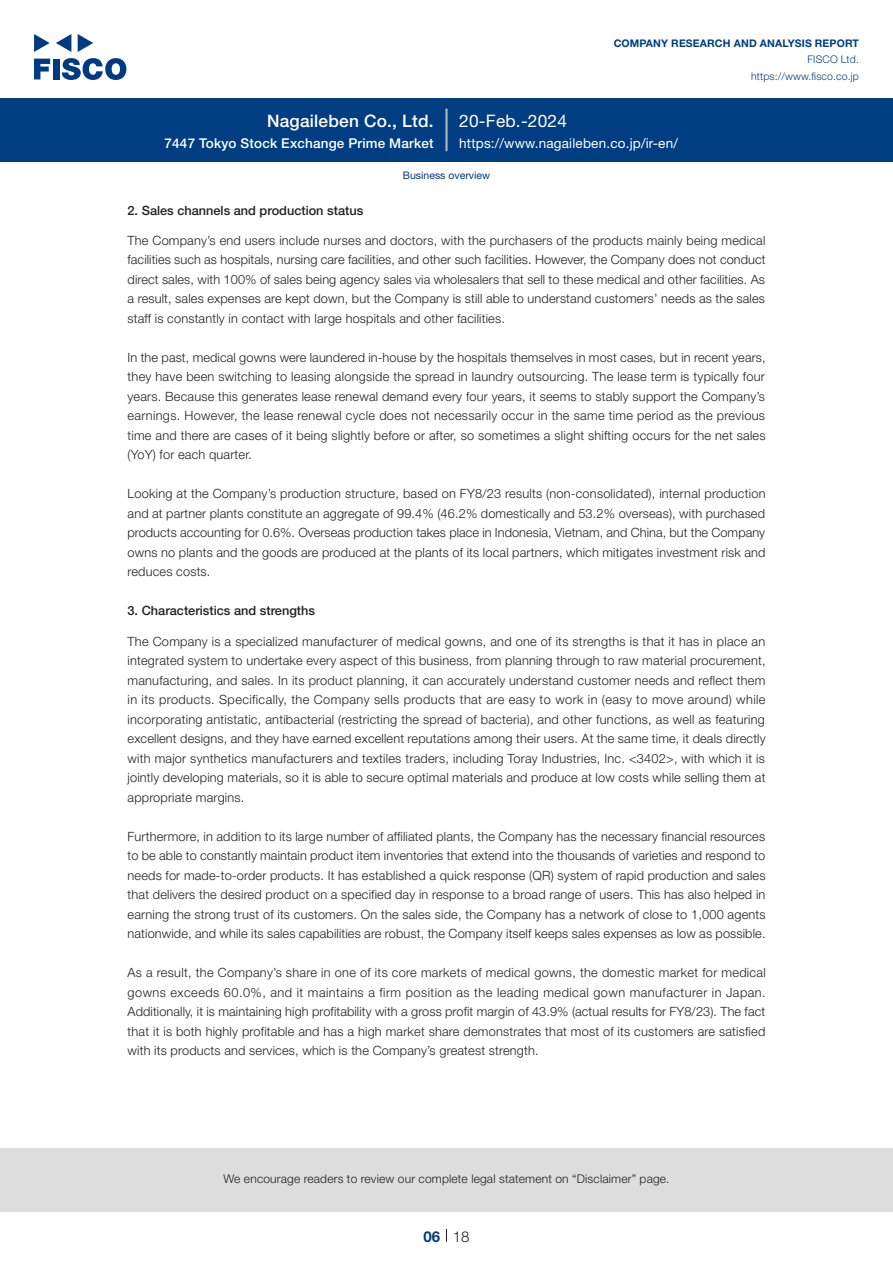
<style>
.page{position:relative;width:893px;height:1263px;background:#fff}
.page>*{position:absolute;margin:0;border:0;box-sizing:border-box;transform-origin:0 0}
.t1{font:500 17.25px "Helvetica Neue LT Std";letter-spacing:.015em;color:#fff}
.t2{font:17.25px "Helvetica Neue LT Std";letter-spacing:.015em;color:#fff}
.t3{font:300 15px "Helvetica Neue LT Std";color:#231f20}
.t4{font:700 15px "Helvetica Neue LT Std";color:#003d81}
.t5{font:13.5px "Helvetica Neue LT Std";letter-spacing:.015em;color:#fff}
.t6{font:500 13.5px "Helvetica Neue LT Std";letter-spacing:.015em;color:#fff}
.本文_e{font:300 12.75px/19.5px "Helvetica Neue LT Std";letter-spacing:.015em;color:#231f20;text-align:justify}
.小タイトル_e{font:500 12.75px "Helvetica Neue LT Std";color:#231f20}
.t7{font:300 12px "Helvetica Neue LT Std";letter-spacing:.015em;color:#231f20}
.t8{font:700 10.5px "Helvetica Neue LT Std";letter-spacing:.015em;color:#003d81}
.t9{font:300 10.5px/16.5px "Helvetica Neue LT Std";letter-spacing:.015em;color:#003d81;text-align:right}
.ヘッダー_e{font:10.5px "Helvetica Neue LT Std";color:#003d81}
</style>
<div class="page">
<div style="left:0;top:1148px;width:893px;height:64px;background:#ddd"></div>
<svg style="left:34px;top:59px;width:16px;height:20px"></svg>
<div style="left:53px;top:59px;width:6px;height:20px;background:#003a83"></div>
<svg style="left:62px;top:58px;width:64px;height:22px"></svg>
<svg style="left:34px;top:34px;width:16px;height:18px"></svg>
<svg style="left:78px;top:34px;width:15px;height:18px"></svg>
<svg style="left:56px;top:34px;width:15px;height:18px"></svg>
<div style="left:0;top:98px;width:893px;height:64px;background:#003d81"></div>
<hr style="left:445px;top:109px;width:3px;height:42px;background:#b5b5b6">
<svg style="left:446px;top:1229px;width:1px;height:13px"></svg>
<h1 class="t1" style="left:267px;top:110px;width:168px">Nagaileben Co., Ltd.</h1>
<p class="t6" style="left:165px;top:135px;width:271px">7447 Tokyo Stock Exchange Prime Market</p>
<h1 class="t2" style="left:459px;top:110px;width:109px">20-Feb.-2024</h1>
<p class="t8" style="left:614px;top:37px;width:247px">COMPANY RESEARCH AND ANALYSIS REPORT</p>
<p class="t9" style="left:751px;top:51px;width:109px">FISCO Ltd. https://www.fisco.co j p.</p>
<p class="t5" style="left:459px;top:135px;width:220px">https://www.nagaileben. c o j p. -i r/ e n /</p>
<p class="ヘッダー_e" style="left:403px;top:169px;width:89px">Business overview</p>
<p class="小タイトル_e" style="left:128px;top:203px;width:237px">2. Sales channels and production status</p>
<p class="本文_e" style="left:128px;top:230px;width:640px">The Company s’ end users include nurses and doctors, with the purchasers of the products mainly being medical facilities such as hospitals, nursing care facilities, and other such facilities. However, the Company does not conduct direct sales, with 100% of sales being agency sales via wholesalers that sell to these medical and other facilities. As a result, sales expenses are kept down, but the Company is still able to understand customers’ needs as the sales staff is constantly in contact with large hospitals and other facilities.</p>
<p class="本文_e" style="left:128px;top:347px;width:639px">In the past, medical gowns were laundered in-house by the hospitals themselves in most cases, but in recent years, they have been switching to leasing alongside the spread in laundry outsourcing. The lease term is typically four years. Because this generates lease renewal demand every four years it, seems to stably support the Company s’ earnings. However, the lease renewal cycle does not necessarily occur in the same time period as the previous time and there are cases of it being slightly before or after, so sometimes a slight shifting occurs for the net sales (YoY) for each quarter.</p>
<p class="本文_e" style="left:128px;top:484px;width:640px">Looking at the Company s’ production structure, based on FY8/23 results (non-consolidated ,) internal production and at partner plants constitute an aggregate of 99.4% (46.2% domestically and 53.2% overseas ,) with purchased products accounting for 0.6%. Overseas production takes place in Indonesia, Vietnam, and China, but the Company owns no plants and the goods are produced at the plants of its local partners, which mitigates investment risk and reduces costs.</p>
<p class="小タイトル_e" style="left:128px;top:603px;width:189px">3. Characteristics and strengths</p>
<p class="本文_e" style="left:128px;top:631px;width:640px">The Company is a specialized manufacturer of medical gowns, and one of its strengths is that it has in place an integrated system to undertake every aspect of this business, from planning through to raw material procurement, manufacturing, and sales In. its product planning it, can accurately understand customer needs and reflect them in its products. Specifically, the Company sells products that are easy to work in (easy to move around) while incorporating antistatic, antibacterial (restricting the spread of bacteria ,) and other functions, as well as featuring excellent designs, and they have earned excellent reputations among their users. At the same time it, deals directly with major synthetics manufacturers and textiles traders, including Toray Industries, Inc &lt;. 3402&gt;, with which isit jointly developing materials, so isit able to secure optimal materials and produce at low costs while selling them at appropriate margins.</p>
<p class="本文_e" style="left:128px;top:826px;width:639px">Furthermore in, addition to its large number of affiliated plants, the Company has the necessary financial resources to be able to constantly maintain product item inventories that extend into the thousands of varieties and respond to needs for made-to-order products It. has established a quick response (QR) system of rapid production and sales that delivers the desired product on a specified day in response to a broad range of users. This has also helped in earning the strong trust of its customers. On the sales side, the Company has a network of close to 1,000 agents nationwide, and while its sales capabilities are robust, the Company itself keeps sales expenses as low as possible.</p>
<p class="本文_e" style="left:128px;top:962px;width:640px">As a result, the Company s’ share in one of its core markets of medical gowns, the domestic market for medical gowns exceeds 60.0%, and it maintains a firm position as the leading medical gown manufacturer in Japan.<br>Additionally isit, maintaining high profitability with a gross profit margin of 43.9% (actual results for FY8/23 .) The fact that isit both highly profitable and has a high market share demonstrates that most of its customers are satisfied with its products and services, which is the Company s’ greatest strength.</p>
<p class="t7" style="left:223px;top:1171px;width:448px">We encourage readers to review our complete legal statement on “Disclaimer” page.</p>
<p class="t4" style="left:423px;top:1227px;width:18px">06</p>
<p class="t3" style="left:453px;top:1227px;width:18px">18</p>
</div>
